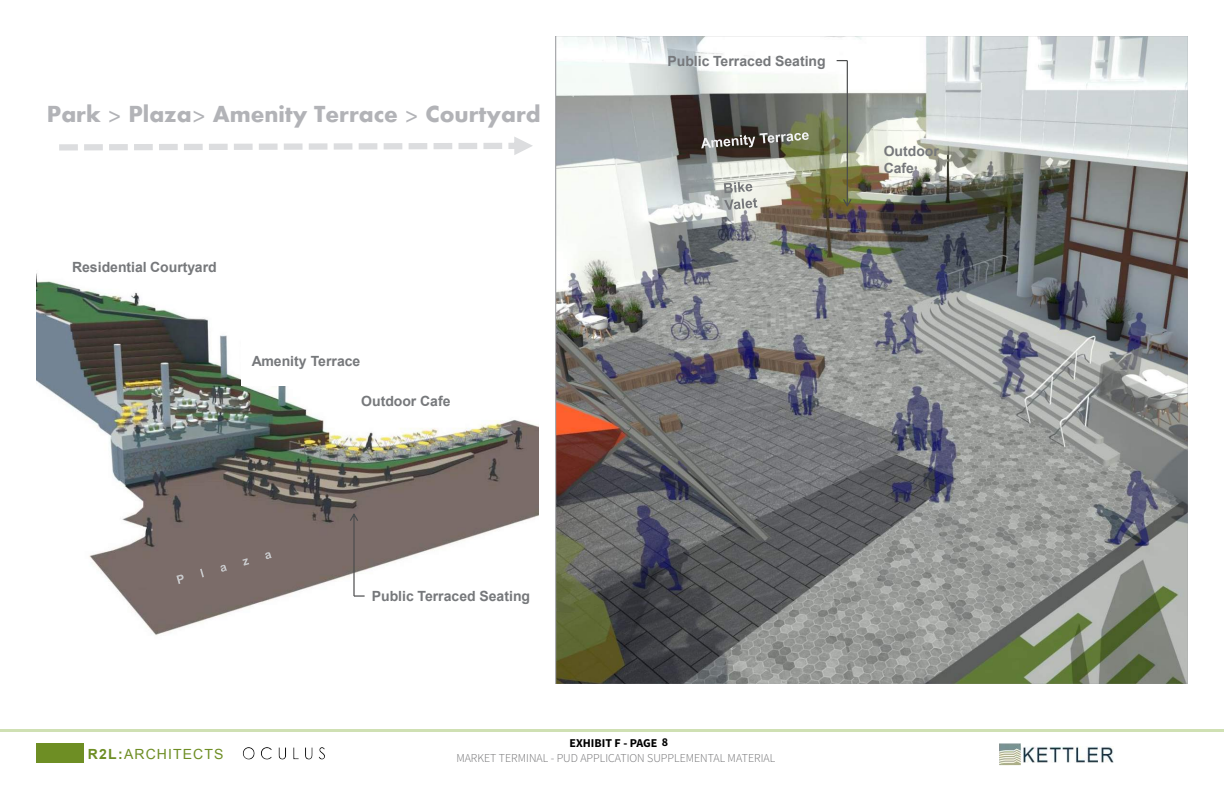
<style>
.page{position:relative;width:1224px;height:792px;background:#fff}
.page>*{position:absolute;margin:0;border:0;box-sizing:border-box;transform-origin:0 0}
.t1{font:700 24px "Aharoni";color:#b2b3b7}
.t2{font:700 14px/16.8px "Arial";color:#76787b}
.t3{font:14px "Arial";letter-spacing:.08em;color:#6e8e24}
.t4{font:300 12px "Source Sans Pro";color:#717173}
.t5{font:700 12px "Source Sans Pro";color:#000}
.s1{font-weight:700}
</style>
<div class="page">
<div style="left:36px;top:744px;width:47px;height:19px;background:#6e8e24"></div>
<hr style="left:0;top:729px;width:1224px;height:2px;background:#cfe0b3">
<img style="left:999px;top:743px;width:22px;height:23px">
<img style="left:1022px;top:747px;width:92px;height:15px">
<img style="left:243px;top:747px;width:82px;height:13px">
<img style="left:36px;top:273px;width:503px;height:362px">
<img style="left:555px;top:36px;width:633px;height:648px">
<div style="left:241px;top:306px;width:72px;height:80px;background:#fff"></div>
<div style="left:337px;top:615px;width:202px;height:34px;background:#fff"></div>
<svg style="left:350px;top:513px;width:15px;height:84px"></svg>
<svg style="left:701px;top:132px;width:108px;height:16px;background:#767569"></svg>
<svg style="left:837px;top:60px;width:15px;height:147px"></svg>
<svg style="left:59px;top:137px;width:474px;height:18px"></svg>
<div style="left:176px;top:552px;width:96px;height:32px;background:#7b6c69"></div>
<svg style="left:724px;top:182px;width:34px;height:28px"></svg>
<h1 class="t1" style="left:47px;top:104px;width:495px">Park &gt; Plaza&gt; Amenity Terrace &gt; Courtyard</h1>
<p class="t2" style="left:72px;top:259px;width:146px">Residential Courtyard</p>
<p class="t2" style="left:252px;top:353px;width:110px">Amenity Terrace</p>
<p class="t2" style="left:361px;top:393px;width:91px">Outdoor Cafe</p>
<p class="t2" style="left:667px;top:53px;width:160px">Public Terraced Seating</p>
<p class="t2" style="left:884px;top:143px;width:57px">Outdoor<br>Cafe</p>
<p class="t3" style="left:88px;top:744px;width:137px"><span class="s1">R2L:</span>ARCHITECTS</p>
<p class="t2" style="left:372px;top:588px;width:160px">Public Terraced Seating</p>
<p class="t5" style="left:570px;top:735px;width:100px">EXHIBIT F - PAGE 8</p>
<p class="t4" style="left:456px;top:751px;width:320px">MARKET TERMINAL - PUD APPLICATION SUPPLEMENTAL MATERIAL</p>
</div>
